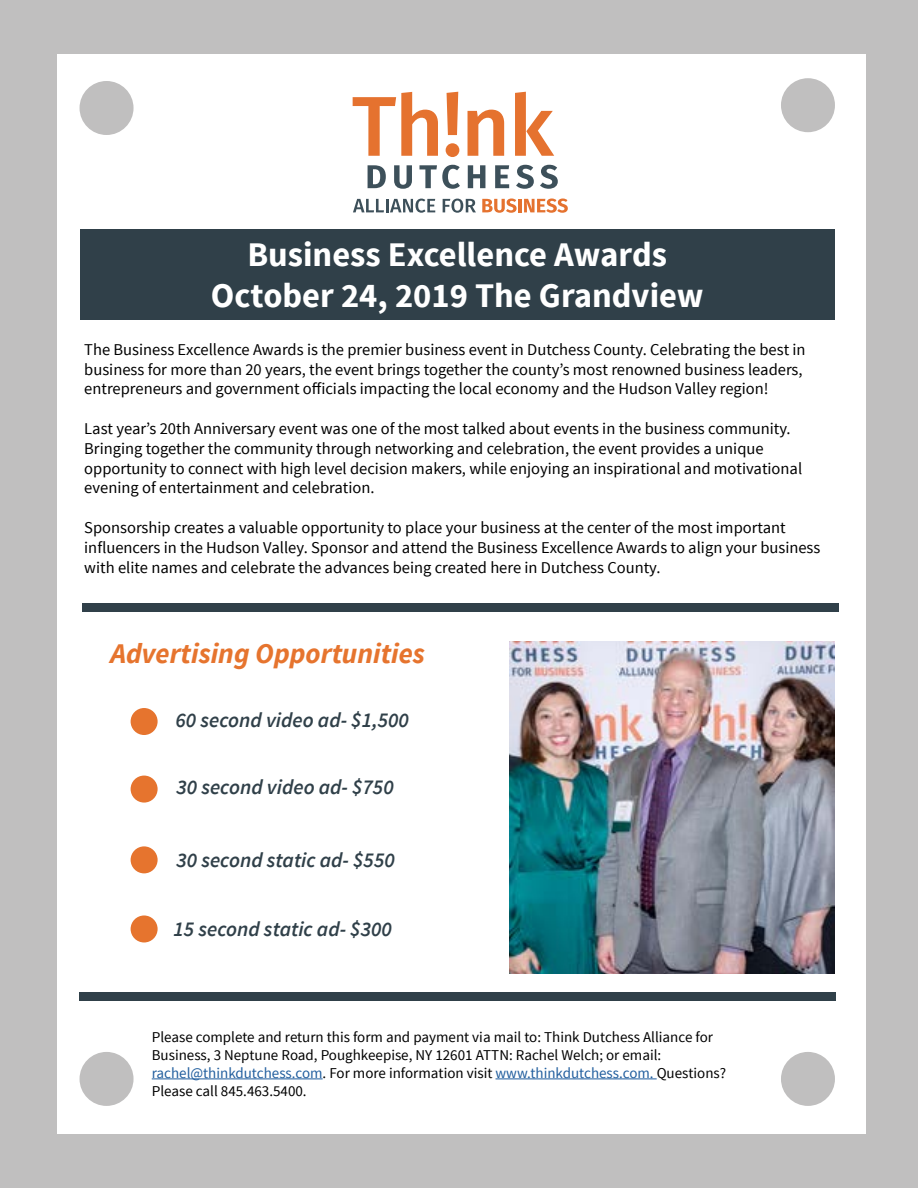
<style>
.page{position:relative;width:918px;height:1188px;background:#c0bfbf}
.page>*{position:absolute;margin:0;border:0;box-sizing:border-box;transform-origin:0 0}
.t1{font:700 34.5px/41.4px "Source Sans Pro";color:#fff;text-align:center}
.t2{font:italic 700 28.5px "Source Sans Pro";color:#e6742e}
.t3{font:italic 600 21px "Source Sans Pro";color:#304049}
.t4{font:16.5px/19.8px "Source Sans Pro";color:#000}
.t5{font:15px/18px "Source Sans Pro";color:#000}
.s1{color:#215e9e}
</style>
<div class="page">
<div style="left:57px;top:54px;width:809px;height:1080px;background:#fff"></div>
<div style="left:781px;top:78px;width:54px;height:54px;background:#c0bfbf;border-radius:50%"></div>
<div style="left:80px;top:81px;width:54px;height:54px;background:#c0bfbf;border-radius:50%"></div>
<div style="left:781px;top:1052px;width:54px;height:54px;background:#c0bfbf;border-radius:50%"></div>
<div style="left:80px;top:1052px;width:54px;height:54px;background:#c0bfbf;border-radius:50%"></div>
<div style="left:82px;top:603px;width:757px;height:9px;background:#304049"></div>
<div style="left:79px;top:993px;width:757px;height:8px;background:#304049"></div>
<div style="left:80px;top:230px;width:754px;height:90px;background:#304049"></div>
<hr style="left:152px;top:1079px;width:171px;height:1px;background:#215e9e">
<hr style="left:496px;top:1079px;width:161px;height:1px;background:#215e9e">
<svg style="left:353px;top:92px;width:85px;height:64px"></svg>
<svg style="left:446px;top:92px;width:13px;height:65px"></svg>
<svg style="left:468px;top:110px;width:36px;height:46px"></svg>
<svg style="left:515px;top:92px;width:39px;height:64px"></svg>
<svg style="left:368px;top:165px;width:18px;height:23px"></svg>
<svg style="left:394px;top:165px;width:18px;height:24px"></svg>
<svg style="left:419px;top:165px;width:41px;height:24px"></svg>
<svg style="left:468px;top:165px;width:17px;height:23px"></svg>
<svg style="left:495px;top:165px;width:14px;height:23px"></svg>
<svg style="left:516px;top:165px;width:18px;height:24px"></svg>
<svg style="left:540px;top:165px;width:18px;height:24px"></svg>
<svg style="left:353px;top:199px;width:82px;height:14px"></svg>
<svg style="left:443px;top:199px;width:33px;height:14px"></svg>
<svg style="left:482px;top:199px;width:35px;height:14px"></svg>
<hr style="left:518px;top:199px;width:4px;height:13px;background:#e5722f">
<svg style="left:524px;top:199px;width:44px;height:14px"></svg>
<div style="left:131px;top:846px;width:27px;height:27px;background:#e6742e;border-radius:50%"></div>
<div style="left:131px;top:708px;width:27px;height:27px;background:#e6742e;border-radius:50%"></div>
<div style="left:131px;top:915px;width:27px;height:27px;background:#e6742e;border-radius:50%"></div>
<div style="left:131px;top:776px;width:27px;height:27px;background:#e6742e;border-radius:50%"></div>
<img style="left:510px;top:641px;width:324px;height:332px">
<h1 class="t1" style="left:211px;top:235px;width:494px">Business Excellence Awards<br>October 24, 2019 The Grandview</h1>
<p class="t4" style="left:84px;top:340px;width:723px">The Business Excellence Awards is the premier business event in Dutchess County. Celebrating the best in business for more than 20 years, the event brings together the county’s most renowned business leaders, entrepreneurs and government officials impacting the local economy and the Hudson Valley region!</p>
<p class="t4" style="left:84px;top:419px;width:720px">Last year’s 20th Anniversary event was one of the most talked about events in the business community.<br>Bringing together the community through networking and celebration, the event provides a unique opportunity to connect with high level decision makers, while enjoying an inspirational and motivational evening of entertainment and celebration.</p>
<p class="t4" style="left:84px;top:518px;width:738px">Sponsorship creates a valuable opportunity to place your business at the center of the most important influencers in the Hudson Valley. Sponsor and attend the Business Excellence Awards to align your business with elite names and celebrate the advances being created here in Dutchess County.</p>
<h2 class="t2" style="left:110px;top:635px;width:316px">Advertising Opportunities</h2>
<p class="t3" style="left:176px;top:707px;width:235px">60 second video ad- $1,500</p>
<p class="t3" style="left:177px;top:774px;width:219px">30 second video ad- $750</p>
<p class="t3" style="left:177px;top:847px;width:220px">30 second static ad- $550</p>
<p class="t3" style="left:174px;top:915px;width:220px">15 second static ad- $300</p>
<p class="t5" style="left:152px;top:1028px;width:576px">Please complete and return this form and payment via mail to: Think Dutchess Alliance for Business, 3 Neptune Road, Poughkeepise, NY 12601 ATTN: Rachel Welch; or email: <span class="s1">rachel@thinkdutchess.com</span>. For more information visit <span class="s1">www.thinkdutchess.com.</span> Questions?<br>Please call 845.463.5400.</p>
</div>
